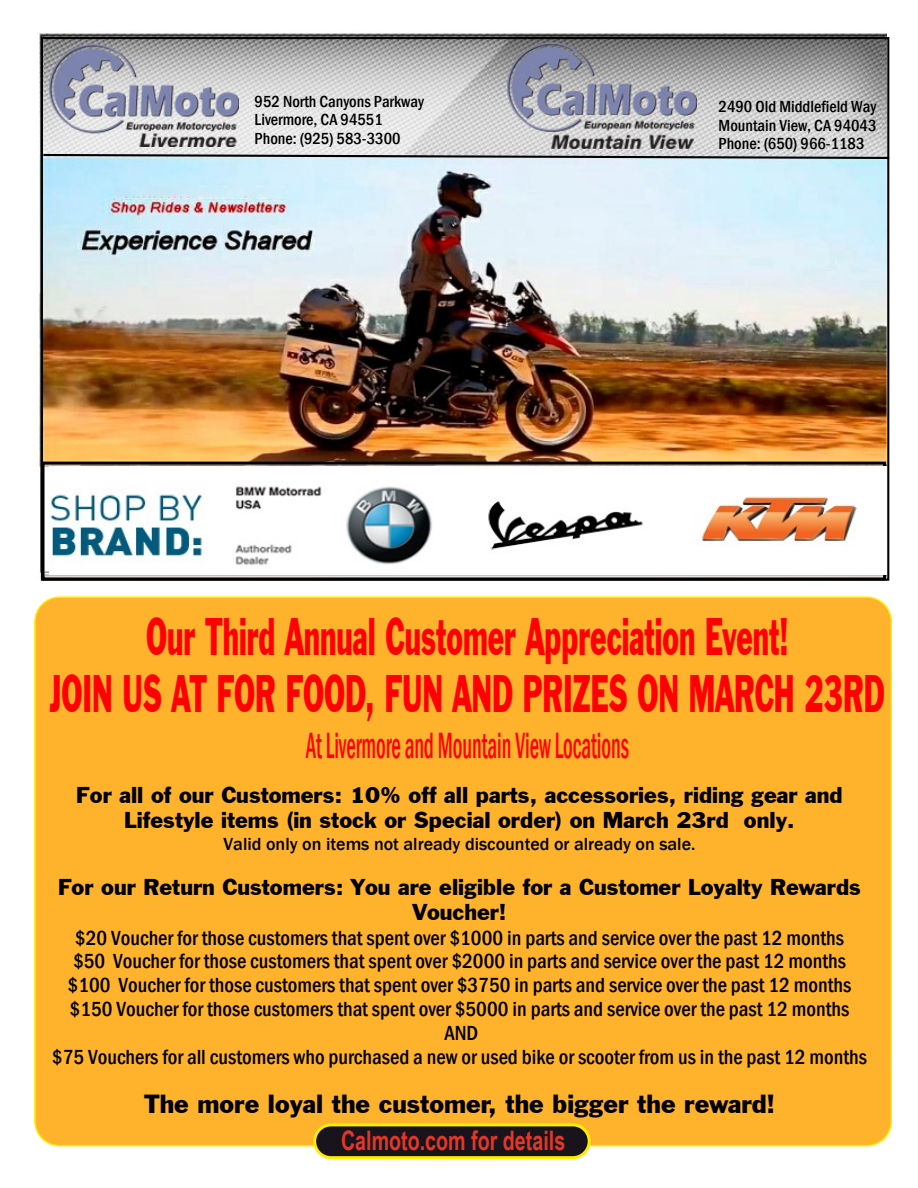
<style>
.page{position:relative;width:918px;height:1188px;background:#fff}
.page>*{position:absolute;margin:0;border:0;box-sizing:border-box;transform-origin:0 0}
.t1{font:48.3px/57.9px "Franklin Gothic BT";color:#f00;text-align:center;scale:.56 1}
.t2{font:500 condensed 37.65px "Franklin Gothic";color:#f00;scale:.56 1}
.t3{font:700 26.85px "Arial Narrow";color:#e63726;scale:.89 1}
.t4{font:24px "Franklin Gothic BT";color:#000}
.t5{font:500 condensed 21px/23.9px "Franklin Gothic";color:#000;text-align:center}
.t6{font:21px/25.2px "Franklin Gothic BT";color:#000;text-align:center}
.t7{font:500 18px "Franklin Gothic";color:#000}
.t8{font:500 condensed 16.5px/18.8px "Franklin Gothic";color:#000}
</style>
<div class="page">
<img style="left:39px;top:33px;width:847px;height:544px">
<div style="left:42px;top:462px;width:844px;height:118px;background:#fff;border:3px solid #000;opacity:.48"></div>
<img style="left:49px;top:466px;width:837px;height:109px">
<div style="left:34px;top:596px;width:858px;height:550px;background:#ffb32d;border:2px solid #ffed00;border-radius:25px"></div>
<div style="left:313px;top:1123px;width:278px;height:36px;background:#18131d;border:3px solid #ffed00;border-radius:16px"></div>
<img style="left:44px;top:40px;width:837px;height:113px">
<img style="left:50px;top:44px;width:189px;height:103px">
<img style="left:507px;top:43px;width:189px;height:105px">
<svg style="left:41px;top:153px;width:849px;height:7px;background:#969fa2"></svg>
<p class="t8" style="left:255px;top:93px;width:171px">952 North Canyons Parkway<br>Livermore, CA 94551<br>Phone: (925) 583-3300</p>
<p class="t8" style="left:719px;top:98px;width:159px;text-align:justify">2490 Old Middlefield Way Mountain View, CA 94043<br>Phone: (650) 966-1183</p>
<h1 class="t1" style="left:50px;top:613px;width:1492px">Our Third Annual Customer Appreciation Event!<br>JOIN US AT FOR FOOD, FUN AND PRIZES ON MARCH 23RD</h1>
<h2 class="t2" style="left:306px;top:732px;width:579px">At Livermore and Mountain View Locations</h2>
<p class="t6" style="left:76px;top:785px;width:768px">For all of our Customers: 10% off all parts, accessories, riding gear and<br>Lifestyle items (in stock or Special order) on March 23rd only.</p>
<p class="t7" style="left:224px;top:837px;width:473px">Valid only on items not already discounted or already on sale.</p>
<p class="t6" style="left:58px;top:877px;width:804px">For our Return Customers: You are eligible for a Customer Loyalty Rewards<br>Voucher!</p>
<p class="t5" style="left:52px;top:927px;width:817px">$20 Voucher for those customers that spent over $1000 in parts and service over the past 12 months<br>$50 Voucher for those customers that spent over $2000 in parts and service over the past 12 months $100 Voucher for those customers that spent over $3750 in parts and service over the past 12 months $150 Voucher for those customers that spent over $5000 in parts and service over the past 12 months AND<br>$75 Vouchers for all customers who purchased a new or used bike or scooter from us in the past 12 months</p>
<p class="t4" style="left:144px;top:1095px;width:632px">The more loyal the customer, the bigger the reward!</p>
<p class="t3" style="left:341px;top:1131px;width:254px">Calmoto.com for details</p>
</div>
